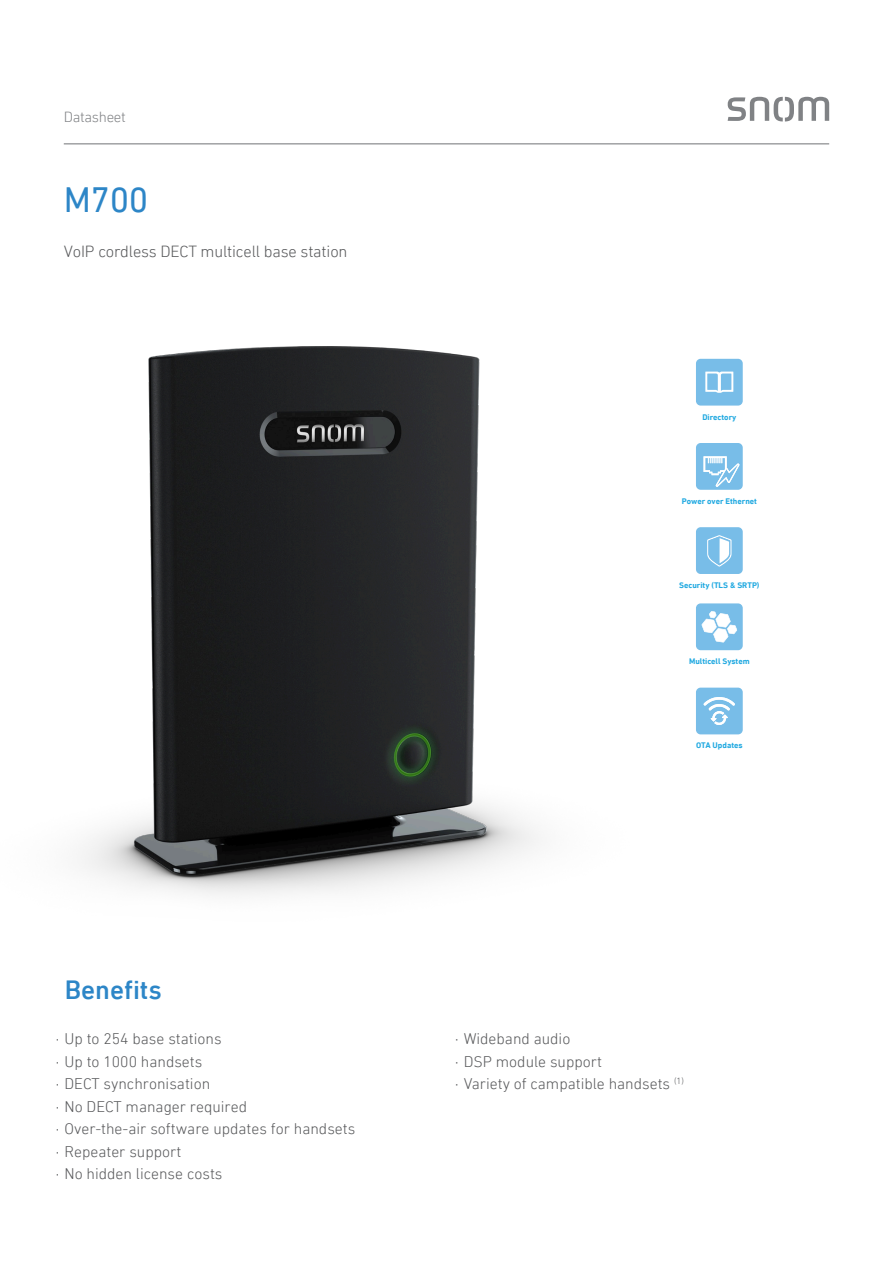
<style>
.page{position:relative;width:893px;height:1263px;background:#fff}
.page>*{position:absolute;margin:0;border:0;box-sizing:border-box;transform-origin:0 0}
.t1{font:36px "DIN Next LT Pro";color:#2d86c7}
.Featureliste_Rücksei{font:500 27px "DIN Next LT Pro";color:#2d86c7}
.t2{font:300 16.5px "DIN Next LT Pro";letter-spacing:-.01em;color:#57585a}
.Featureliste_Rücksei-2{font:300 15.75px "DIN Next LT Pro";color:#57585a}
.Überschrift_Datenblä{font:300 15px "DIN Next LT Pro";letter-spacing:-.02em;color:#808285}
.t3{font:700 8.25px "DIN Next LT Pro";color:#24aae1}
</style>
<div class="page">
<svg style="left:728px;top:97px;width:101px;height:25px"></svg>
<hr style="left:64px;top:143px;width:765px;height:1px;background:#808285">
<img style="left:80px;top:346px;width:459px;height:549px">
<div style="left:696px;top:603px;width:47px;height:47px;background:#78bde8;border-radius:5px"></div>
<svg style="left:701px;top:611px;width:36px;height:31px"></svg>
<div style="left:696px;top:527px;width:47px;height:47px;background:#78bde8;border-radius:5px"></div>
<svg style="left:707px;top:535px;width:24px;height:32px"></svg>
<svg style="left:696px;top:443px;width:47px;height:47px;background:#8dc7eb"></svg>
<div style="left:696px;top:359px;width:47px;height:47px;background:#78bde8;border-radius:5px"></div>
<svg style="left:705px;top:372px;width:28px;height:21px"></svg>
<div style="left:696px;top:688px;width:47px;height:46px;background:#78bde8;border-radius:5px"></div>
<svg style="left:703px;top:697px;width:32px;height:28px"></svg>
<p class="Überschrift_Datenblä" style="left:64px;top:108px;width:64px">Datasheet</p>
<p class="t1" style="left:64px;top:178px;width:86px">M700</p>
<p class="t2" style="left:64px;top:241px;width:285px">VoIP cordless DECT multicell base station</p>
<p class="Featureliste_Rücksei" style="left:65px;top:974px;width:99px">Benefits</p>
<p class="Featureliste_Rücksei-2" style="left:56px;top:1030px;width:167px">· Up to 254 base stations</p>
<p class="Featureliste_Rücksei-2" style="left:56px;top:1052px;width:148px">· Up to 1000 handsets</p>
<p class="Featureliste_Rücksei-2" style="left:56px;top:1075px;width:156px">· DECT synchronisation</p>
<p class="Featureliste_Rücksei-2" style="left:56px;top:1097px;width:193px">· No DECT manager required</p>
<p class="Featureliste_Rücksei-2" style="left:56px;top:1120px;width:301px">· Over-the-air software updates for handsets</p>
<p class="Featureliste_Rücksei-2" style="left:56px;top:1142px;width:127px">· Repeater support</p>
<p class="Featureliste_Rücksei-2" style="left:56px;top:1165px;width:168px">· No hidden license costs</p>
<p class="t3" style="left:702px;top:412px;width:36px">Directory</p>
<p class="t3" style="left:682px;top:496px;width:77px">Power over Ethernet</p>
<p class="t3" style="left:679px;top:580px;width:82px">Security (TLS &amp; SRTP)</p>
<p class="t3" style="left:689px;top:657px;width:62px">Multicell System</p>
<p class="t3" style="left:696px;top:741px;width:48px">OTA Updates</p>
<p class="Featureliste_Rücksei-2" style="left:455px;top:1030px;width:117px">· Wideband audio</p>
<p class="Featureliste_Rücksei-2" style="left:455px;top:1052px;width:148px">· DSP module support</p>
<p class="Featureliste_Rücksei-2" style="left:455px;top:1075px;width:230px">· Variety of campatible handsets <sup>(1)</sup></p>
</div>
